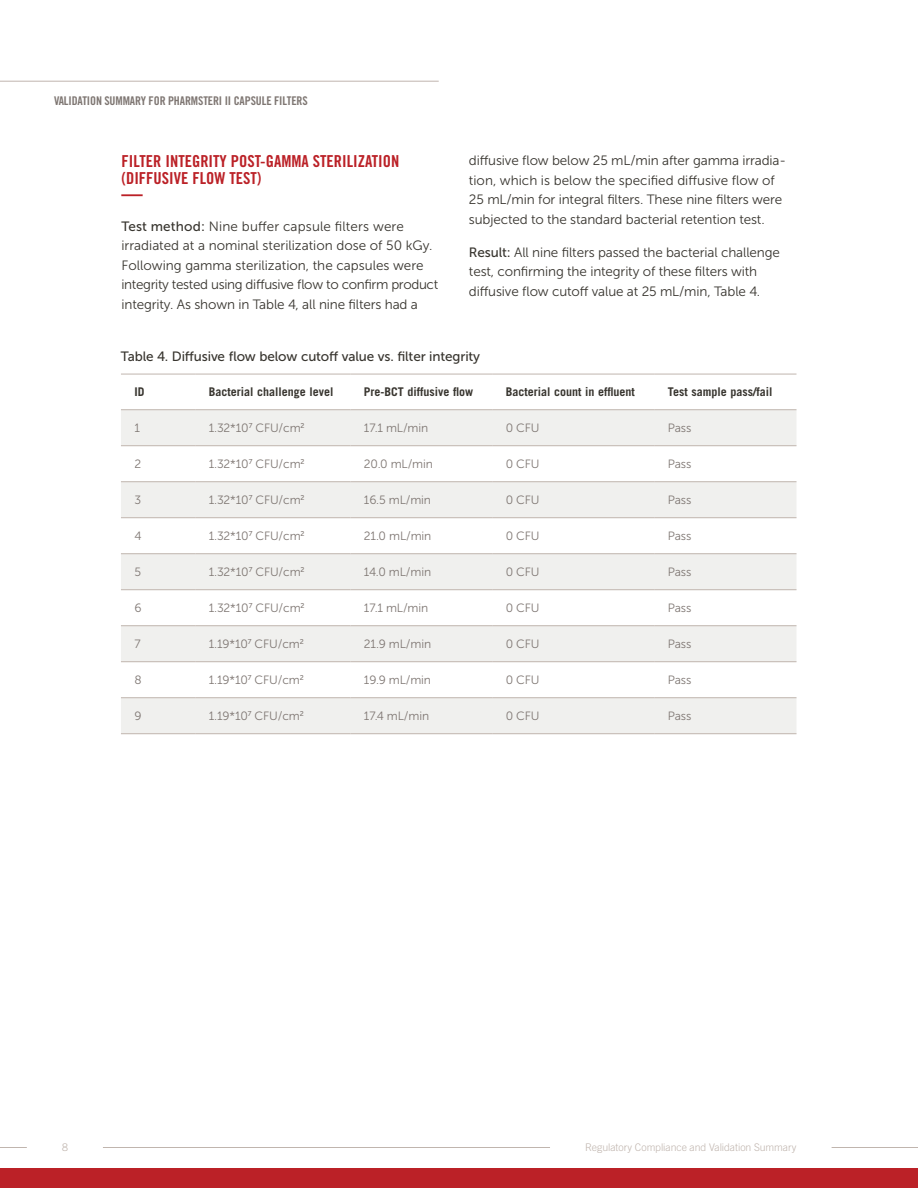
<style>
.page{position:relative;width:918px;height:1188px;background:#fff}
.page>*{position:absolute;margin:0;border:0;box-sizing:border-box;transform-origin:0 0}
.t1{font:700 expanded 20.25px "Trade Gothic LT Std";color:#bb2127;scale:1.05 1}
.t2{font:16.5px/16.5px "Trade Gothic LT Std Bd Cn 20";color:#bb2127}
.t3{font:13.5px/19.5px "Museo Sans 300";letter-spacing:-.01em;color:#38352f}
.t4{font:13.5px "Museo Sans 500";letter-spacing:-.01em;color:#38352f}
.t5{font:12px "Museo Sans 300";letter-spacing:-.01em;color:#7e7672}
.t6{font:700 12px "Trade Gothic LT Std";color:#38352f}
.t7{font:12px "Trade Gothic LT Std Bd Cn 20";letter-spacing:-.01em;color:#7e7672}
.t8{font:300 10.5px "Trade Gothic LT Std";letter-spacing:-.005em;color:#c0b5ae}
.s1{font-family:"Museo Sans 500"}
</style>
<div class="page">
<svg style="left:0;top:1147px;width:27px;height:1px"></svg>
<hr style="left:103px;top:1147px;width:815px;height:1px;background:#c0b5ae">
<hr style="left:0;top:81px;width:439px;height:1px;background:#c0b5ae">
<svg style="left:550px;top:1147px;width:282px;height:1px"></svg>
<div style="left:0;top:1168px;width:918px;height:20px;background:#bb2127"></div>
<svg style="left:121px;top:410px;width:675px;height:323px;fill:#f0f0ee"></svg>
<hr style="left:121px;top:374px;width:74px;height:1px;background:#c0b5ae">
<hr style="left:195px;top:374px;width:155px;height:1px;background:#c0b5ae">
<hr style="left:350px;top:374px;width:142px;height:1px;background:#c0b5ae">
<hr style="left:492px;top:374px;width:162px;height:1px;background:#c0b5ae">
<hr style="left:654px;top:374px;width:143px;height:1px;background:#c0b5ae">
<hr style="left:121px;top:409px;width:74px;height:1px;background:#c0b5ae">
<hr style="left:195px;top:409px;width:155px;height:1px;background:#c0b5ae">
<hr style="left:350px;top:409px;width:142px;height:1px;background:#c0b5ae">
<hr style="left:492px;top:409px;width:162px;height:1px;background:#c0b5ae">
<hr style="left:654px;top:409px;width:143px;height:1px;background:#c0b5ae">
<hr style="left:121px;top:445px;width:74px;height:1px;background:#c0b5ae">
<hr style="left:195px;top:445px;width:155px;height:1px;background:#c0b5ae">
<hr style="left:350px;top:445px;width:142px;height:1px;background:#c0b5ae">
<hr style="left:492px;top:445px;width:162px;height:1px;background:#c0b5ae">
<hr style="left:654px;top:445px;width:143px;height:1px;background:#c0b5ae">
<hr style="left:121px;top:481px;width:74px;height:1px;background:#c0b5ae">
<hr style="left:195px;top:481px;width:155px;height:1px;background:#c0b5ae">
<hr style="left:350px;top:481px;width:142px;height:1px;background:#c0b5ae">
<hr style="left:492px;top:481px;width:162px;height:1px;background:#c0b5ae">
<hr style="left:654px;top:481px;width:143px;height:1px;background:#c0b5ae">
<hr style="left:121px;top:517px;width:74px;height:1px;background:#c0b5ae">
<hr style="left:195px;top:517px;width:155px;height:1px;background:#c0b5ae">
<hr style="left:350px;top:517px;width:142px;height:1px;background:#c0b5ae">
<hr style="left:492px;top:517px;width:162px;height:1px;background:#c0b5ae">
<hr style="left:654px;top:517px;width:143px;height:1px;background:#c0b5ae">
<hr style="left:121px;top:553px;width:74px;height:1px;background:#c0b5ae">
<hr style="left:195px;top:553px;width:155px;height:1px;background:#c0b5ae">
<hr style="left:350px;top:553px;width:142px;height:1px;background:#c0b5ae">
<hr style="left:492px;top:553px;width:162px;height:1px;background:#c0b5ae">
<hr style="left:654px;top:553px;width:143px;height:1px;background:#c0b5ae">
<hr style="left:121px;top:589px;width:74px;height:1px;background:#c0b5ae">
<hr style="left:195px;top:589px;width:155px;height:1px;background:#c0b5ae">
<hr style="left:350px;top:589px;width:142px;height:1px;background:#c0b5ae">
<hr style="left:492px;top:589px;width:162px;height:1px;background:#c0b5ae">
<hr style="left:654px;top:589px;width:143px;height:1px;background:#c0b5ae">
<hr style="left:121px;top:625px;width:74px;height:1px;background:#c0b5ae">
<hr style="left:195px;top:625px;width:155px;height:1px;background:#c0b5ae">
<hr style="left:350px;top:625px;width:142px;height:1px;background:#c0b5ae">
<hr style="left:492px;top:625px;width:162px;height:1px;background:#c0b5ae">
<hr style="left:654px;top:625px;width:143px;height:1px;background:#c0b5ae">
<hr style="left:121px;top:661px;width:74px;height:1px;background:#c0b5ae">
<hr style="left:195px;top:661px;width:155px;height:1px;background:#c0b5ae">
<hr style="left:350px;top:661px;width:142px;height:1px;background:#c0b5ae">
<hr style="left:492px;top:661px;width:162px;height:1px;background:#c0b5ae">
<hr style="left:654px;top:661px;width:143px;height:1px;background:#c0b5ae">
<hr style="left:121px;top:697px;width:74px;height:1px;background:#c0b5ae">
<hr style="left:195px;top:697px;width:155px;height:1px;background:#c0b5ae">
<hr style="left:350px;top:697px;width:142px;height:1px;background:#c0b5ae">
<hr style="left:492px;top:697px;width:162px;height:1px;background:#c0b5ae">
<hr style="left:654px;top:697px;width:143px;height:1px;background:#c0b5ae">
<hr style="left:121px;top:733px;width:74px;height:1px;background:#c0b5ae">
<hr style="left:195px;top:733px;width:155px;height:1px;background:#c0b5ae">
<hr style="left:350px;top:733px;width:142px;height:1px;background:#c0b5ae">
<hr style="left:492px;top:733px;width:162px;height:1px;background:#c0b5ae">
<hr style="left:654px;top:733px;width:143px;height:1px;background:#c0b5ae">
<p class="t7" style="left:54px;top:93px;width:255px">VALIDATION SUMMARY FOR PHARMSTERI II CAPSULE FILTERS</p>
<p class="t2" style="left:122px;top:153px;width:279px">FILTER INTEGRITY POST-GAMMA STERILIZATION (DIFFUSIVE FLOW TEST)</p>
<h1 class="t1" style="left:122px;top:181px;width:22px">—</h1>
<p class="t3" style="left:122px;top:217px;width:318px"><span class="s1">Test method:</span> Nine buffer capsule filters were irradiated at a nominal sterilization dose of 50 kGy.<br>Following gamma sterilization, the capsules were integrity tested using diffusive flow to confirm product integrity. As shown in Table 4, all nine filters had a</p>
<p class="t3" style="left:469px;top:151px;width:319px">diffusive flow below 25 mL/min after gamma irradia&shy;tion, which is below the specified diffusive flow of 25 mL/min for integral filters. These nine filters were subjected to the standard bacterial retention test.</p>
<p class="t3" style="left:469px;top:243px;width:312px"><span class="s1">Result:</span> All nine filters passed the bacterial challenge test, confirming the integrity of these filters with diffusive flow cutoff value at 25 mL/min, Table 4.</p>
<p class="t4" style="left:121px;top:349px;width:361px">Table 4. Diffusive flow below cutoff value vs. filter integrity</p>
<p class="t6" style="left:134px;top:385px;width:12px">ID</p>
<p class="t6" style="left:209px;top:385px;width:126px">Bacterial challenge level</p>
<p class="t6" style="left:364px;top:385px;width:111px">Pre-BCT diffusive flow</p>
<p class="t6" style="left:506px;top:385px;width:131px">Bacterial count in effluent</p>
<p class="t6" style="left:668px;top:385px;width:106px">Test sample pass/fail</p>
<p class="t5" style="left:134px;top:422px;width:7px">1</p>
<p class="t5" style="left:209px;top:422px;width:97px">1.32*10<sup>7</sup> CFU/cm<sup>2</sup></p>
<p class="t5" style="left:364px;top:422px;width:66px">17.1 mL/min</p>
<p class="t5" style="left:506px;top:422px;width:35px">0 CFU</p>
<p class="t5" style="left:668px;top:422px;width:25px">Pass</p>
<p class="t5" style="left:134px;top:458px;width:8px">2</p>
<p class="t5" style="left:209px;top:458px;width:97px">1.32*10<sup>7</sup> CFU/cm<sup>2</sup></p>
<p class="t5" style="left:364px;top:458px;width:70px">20.0 mL/min</p>
<p class="t5" style="left:506px;top:458px;width:35px">0 CFU</p>
<p class="t5" style="left:668px;top:458px;width:25px">Pass</p>
<p class="t5" style="left:134px;top:494px;width:8px">3</p>
<p class="t5" style="left:209px;top:494px;width:97px">1.32*10<sup>7</sup> CFU/cm<sup>2</sup></p>
<p class="t5" style="left:364px;top:494px;width:69px">16.5 mL/min</p>
<p class="t5" style="left:506px;top:494px;width:35px">0 CFU</p>
<p class="t5" style="left:668px;top:494px;width:25px">Pass</p>
<p class="t5" style="left:134px;top:530px;width:9px">4</p>
<p class="t5" style="left:209px;top:530px;width:97px">1.32*10<sup>7</sup> CFU/cm<sup>2</sup></p>
<p class="t5" style="left:364px;top:530px;width:69px">21.0 mL/min</p>
<p class="t5" style="left:506px;top:530px;width:35px">0 CFU</p>
<p class="t5" style="left:668px;top:530px;width:25px">Pass</p>
<p class="t5" style="left:134px;top:566px;width:8px">5</p>
<p class="t5" style="left:209px;top:566px;width:97px">1.32*10<sup>7</sup> CFU/cm<sup>2</sup></p>
<p class="t5" style="left:364px;top:566px;width:69px">14.0 mL/min</p>
<p class="t5" style="left:506px;top:566px;width:35px">0 CFU</p>
<p class="t5" style="left:668px;top:566px;width:25px">Pass</p>
<p class="t5" style="left:134px;top:602px;width:9px">6</p>
<p class="t5" style="left:209px;top:602px;width:97px">1.32*10<sup>7</sup> CFU/cm<sup>2</sup></p>
<p class="t5" style="left:364px;top:602px;width:66px">17.1 mL/min</p>
<p class="t5" style="left:506px;top:602px;width:35px">0 CFU</p>
<p class="t5" style="left:668px;top:602px;width:25px">Pass</p>
<p class="t5" style="left:134px;top:638px;width:8px">7</p>
<p class="t5" style="left:209px;top:638px;width:97px">1.19*10<sup>7</sup> CFU/cm<sup>2</sup></p>
<p class="t5" style="left:364px;top:638px;width:69px">21.9 mL/min</p>
<p class="t5" style="left:506px;top:638px;width:35px">0 CFU</p>
<p class="t5" style="left:668px;top:638px;width:25px">Pass</p>
<p class="t5" style="left:134px;top:674px;width:9px">8</p>
<p class="t5" style="left:209px;top:674px;width:97px">1.19*10<sup>7</sup> CFU/cm<sup>2</sup></p>
<p class="t5" style="left:364px;top:674px;width:69px">19.9 mL/min</p>
<p class="t5" style="left:506px;top:674px;width:35px">0 CFU</p>
<p class="t5" style="left:668px;top:674px;width:25px">Pass</p>
<p class="t5" style="left:134px;top:710px;width:9px">9</p>
<p class="t5" style="left:209px;top:710px;width:97px">1.19*10<sup>7</sup> CFU/cm<sup>2</sup></p>
<p class="t5" style="left:364px;top:710px;width:67px">17.4 mL/min</p>
<p class="t5" style="left:506px;top:710px;width:35px">0 CFU</p>
<p class="t5" style="left:668px;top:710px;width:25px">Pass</p>
<p class="t8" style="left:62px;top:1141px;width:7px">8</p>
<p class="t8" style="left:585px;top:1141px;width:213px">Regulatory Compliance and Validation Summary</p>
</div>
